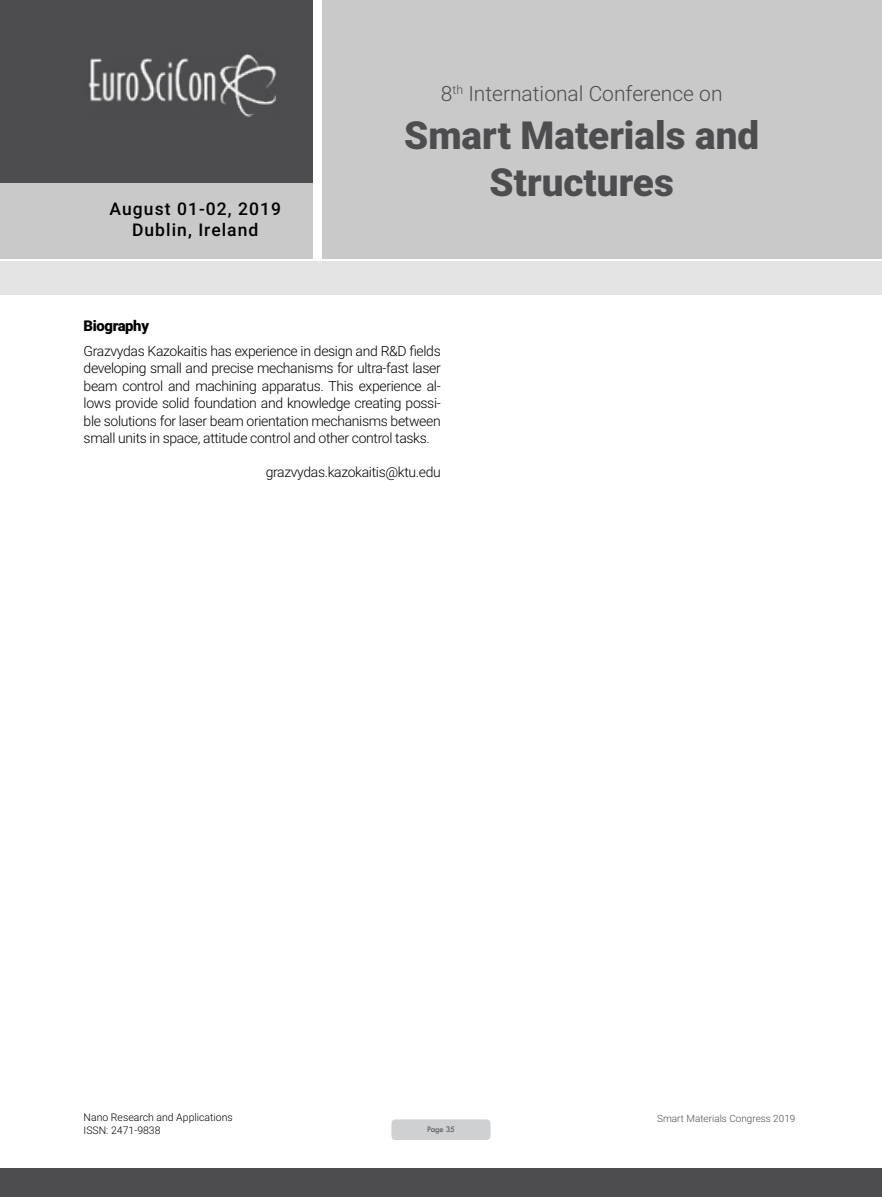
<style>
.page{position:relative;width:882px;height:1197px;background:#fff}
.page>*{position:absolute;margin:0;border:0;box-sizing:border-box;transform-origin:0 0}
.t1{font:900 38.68px/46.4px "Roboto";color:#4d4d4f;text-align:center}
.t2{font:300 21px "Roboto";color:#4d4d4f}
.t3{font:500 17.5px/21px "Roboto";letter-spacing:.06em;color:#000;text-align:center}
.t4{font:900 14.88px "Roboto";letter-spacing:-.025em;color:#000}
.t5{font:300 14px/17.5px "Roboto";letter-spacing:-.025em;color:#000;text-align:justify}
.t6{font:300 10.5px "Roboto";color:#000}
.t7{font:300 9.97px "Roboto";color:#4d4d4f}
.t8{font:8.75px "Tw Cen";letter-spacing:-.02em;color:#4d4d4f;scale:.95 1}
</style>
<div class="page">
<div style="left:0;top:0;width:313px;height:183px;background:#4d4d4f"></div>
<div style="left:1px;top:183px;width:312px;height:76px;background:#c9c9ca"></div>
<div style="left:323px;top:0;width:559px;height:259px;background:#c9c9ca"></div>
<img style="left:88px;top:54px;width:188px;height:63px">
<div style="left:0;top:1169px;width:882px;height:28px;background:#4d4d4f"></div>
<div style="left:1px;top:261px;width:881px;height:33px;background:#e4e4e4"></div>
<div style="left:391px;top:1119px;width:100px;height:21px;background:#cfd0d2;border-radius:4px"></div>
<h2 class="t2" style="left:441px;top:79px;width:283px">8<sup>th</sup> International Conference on</h2>
<p class="t3" style="left:110px;top:198px;width:173px">August 01-02, 2019<br>Dublin, Ireland</p>
<h1 class="t1" style="left:404px;top:111px;width:357px">Smart Materials and<br>Structures</h1>
<p class="t4" style="left:84px;top:315px;width:67px">Biography</p>
<p class="t5" style="left:84px;top:341px;width:359px">Grazvydas Kazokaitis has experience in design and R&amp;D fields developing small and precise mechanisms for ultra-fast laser beam control and machining apparatus. This experience al&shy;lows provide solid foundation and knowledge creating possi&shy;ble solutions for laser beam orientation mechanisms between small units in space, attitude control and other control tasks.</p>
<p class="t5" style="left:266px;top:462px;width:177px">grazvydas.kazokaitis@ktu.edu</p>
<p class="t6" style="left:84px;top:1110px;width:151px">Nano Research and Applications</p>
<p class="t7" style="left:657px;top:1111px;width:140px">Smart Materials Congress 2019</p>
<p class="t6" style="left:84px;top:1123px;width:78px">ISSN: 2471-9838</p>
<p class="t8" style="left:427px;top:1124px;width:31px">Page 35</p>
</div>
